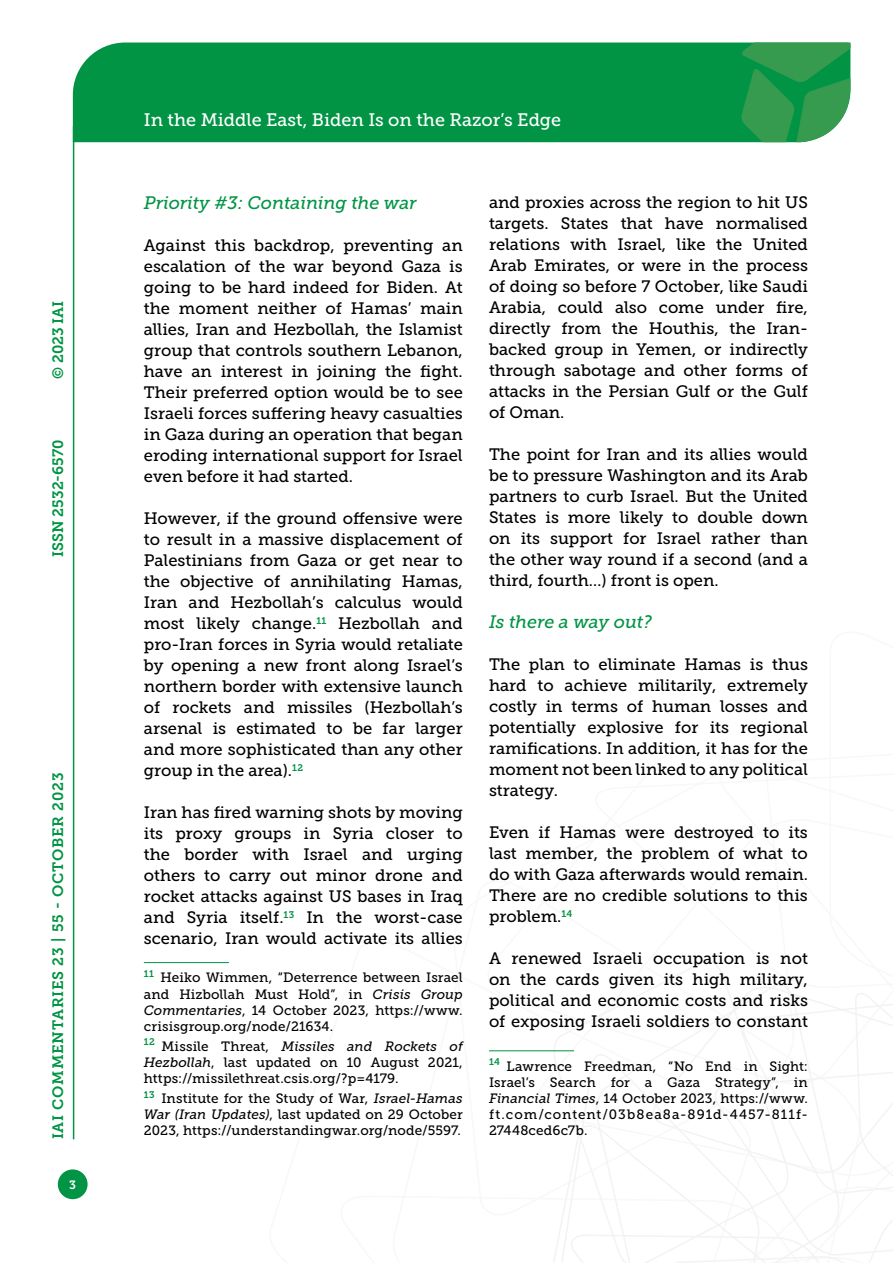
<style>
.page{position:relative;width:893px;height:1263px;background:#fff}
.page>*{position:absolute;margin:0;border:0;box-sizing:border-box;transform-origin:0 0}
.t1{font:italic 18px "Museo Slab 500";color:#009444}
.t2{font:18px "Museo Slab 500";color:#fff}
.t3{font:16.5px/21px "Museo Slab 500";color:#000;text-align:justify}
.t4{font:15px "Museo Slab 700";letter-spacing:.045em;color:#009444}
.t5{font:15px "Museo Slab 700";color:#009444}
.t6{font:13.5px/16.2px "Museo Slab 500";letter-spacing:.015em;color:#000;text-align:justify}
.t7{font:12px "Museo Slab 700";color:#fff}
.s1{font-style:italic}
</style>
<div class="page">
<svg style="left:531px;top:960px;width:362px;height:303px"></svg>
<div style="left:73px;top:43px;width:668px;height:99px;background:#009444"></div>
<svg style="left:741px;top:43px;width:109px;height:99px"></svg>
<div style="left:58px;top:1169px;width:30px;height:30px;background:#009444;border-radius:50%"></div>
<hr style="left:73px;top:126px;width:1px;height:1013px;background:#009444">
<hr style="left:144px;top:962px;width:85px;height:1px;background:#009444">
<hr style="left:489px;top:1050px;width:85px;height:1px;background:#009444">
<p class="t4" style="left:50px;top:379px;width:80px;rotate:-90deg">© 2023 IAI</p>
<p class="t5" style="left:50px;top:557px;width:119px;rotate:-90deg">ISSN 2532-6570</p>
<p class="t4" style="left:50px;top:1139px;width:368px;rotate:-90deg">IAI Commentaries 23 | 55 - October 2023</p>
<p class="t7" style="left:69px;top:1178px;width:8px">3</p>
<p class="t2" style="left:144px;top:110px;width:419px">In the Middle East, Biden Is on the Razor’s Edge</p>
<p class="t1" style="left:144px;top:193px;width:274px">Priority #3: Containing the war</p>
<p class="t3" style="left:144px;top:235px;width:320px">Against this backdrop, preventing an escalation of the war beyond Gaza is going to be hard indeed for Biden. At the moment neither of Hamas’ main allies, Iran and Hezbollah, the Islamist group that controls southern Lebanon, have an interest in joining the fight.<br>Their preferred option would be to see Israeli forces suffering heavy casualties in Gaza during an operation that began eroding international support for Israel even before it had started.</p>
<p class="t3" style="left:144px;top:508px;width:320px">However, if the ground offensive were to result in a massive displacement of Palestinians from Gaza or get near to the objective of annihilating Hamas, Iran and Hezbollah’s calculus would most likely change.<sup>11</sup> Hezbollah and pro-Iran forces in Syria would retaliate by opening a new front along Israel’s northern border with extensive launch of rockets and missiles (Hezbollah’s arsenal is estimated to be far larger and more sophisticated than any other group in the area).<sup>12</sup></p>
<p class="t3" style="left:144px;top:802px;width:320px">Iran has fired warning shots by moving its proxy groups in Syria closer to the border with Israel and urging others to carry out minor drone and rocket attacks against US bases in Iraq and Syria itself.<sup>13</sup> In the worst-case scenario, Iran would activate its allies</p>
<p class="t6" style="left:144px;top:970px;width:320px"><sup>11</sup> Heiko Wimmen, “Deterrence between Israel and Hizbollah Must Hold”, in <span class="s1">Crisis Group Commentaries</span>, 14 October 2023, https://www. crisisgroup.org/node/21634.</p>
<p class="t6" style="left:144px;top:1038px;width:320px"><sup>12</sup> Missile Threat, <span class="s1">Missiles and Rockets of Hezbollah</span>, last updated on 10 August 2021, https://missilethreat.csis.org/?p=4179.</p>
<p class="t6" style="left:144px;top:1090px;width:320px"><sup>13</sup> Institute for the Study of War, <span class="s1">Israel-Hamas War (Iran Updates)</span>, last updated on 29 October 2023, https://understandingwar.org/node/5597.</p>
<p class="t3" style="left:489px;top:192px;width:320px">and proxies across the region to hit US targets. States that have normalised relations with Israel, like the United Arab Emirates, or were in the process of doing so before 7 October, like Saudi Arabia, could also come under fire, directly from the Houthis, the Iran&shy;backed group in Yemen, or indirectly through sabotage and other forms of attacks in the Persian Gulf or the Gulf of Oman.</p>
<p class="t3" style="left:489px;top:444px;width:320px">The point for Iran and its allies would be to pressure Washington and its Arab partners to curb Israel. But the United States is more likely to double down on its support for Israel rather than the other way round if a second (and a third, fourth…) front is open.</p>
<p class="t1" style="left:489px;top:612px;width:164px">Is there a way out?</p>
<p class="t3" style="left:489px;top:654px;width:320px">The plan to eliminate Hamas is thus hard to achieve militarily, extremely costly in terms of human losses and potentially explosive for its regional ramifications. In addition, it has for the moment not been linked to any political strategy.</p>
<p class="t3" style="left:489px;top:822px;width:320px">Even if Hamas were destroyed to its last member, the problem of what to do with Gaza afterwards would remain.<br>There are no credible solutions to this problem.<sup>14</sup></p>
<p class="t3" style="left:489px;top:948px;width:320px">A renewed Israeli occupation is not on the cards given its high military, political and economic costs and risks of exposing Israeli soldiers to constant</p>
<p class="t6" style="left:489px;top:1058px;width:320px"><sup>14</sup> Lawrence Freedman, “No End in Sight:<br>Israel’s Search for a Gaza Strategy”, in <span class="s1">Financial Times</span>, 14 October 2023, https://www. ft.com/content/03b8ea8a-891d-4457-811f-27448ced6c7b.</p>
</div>
